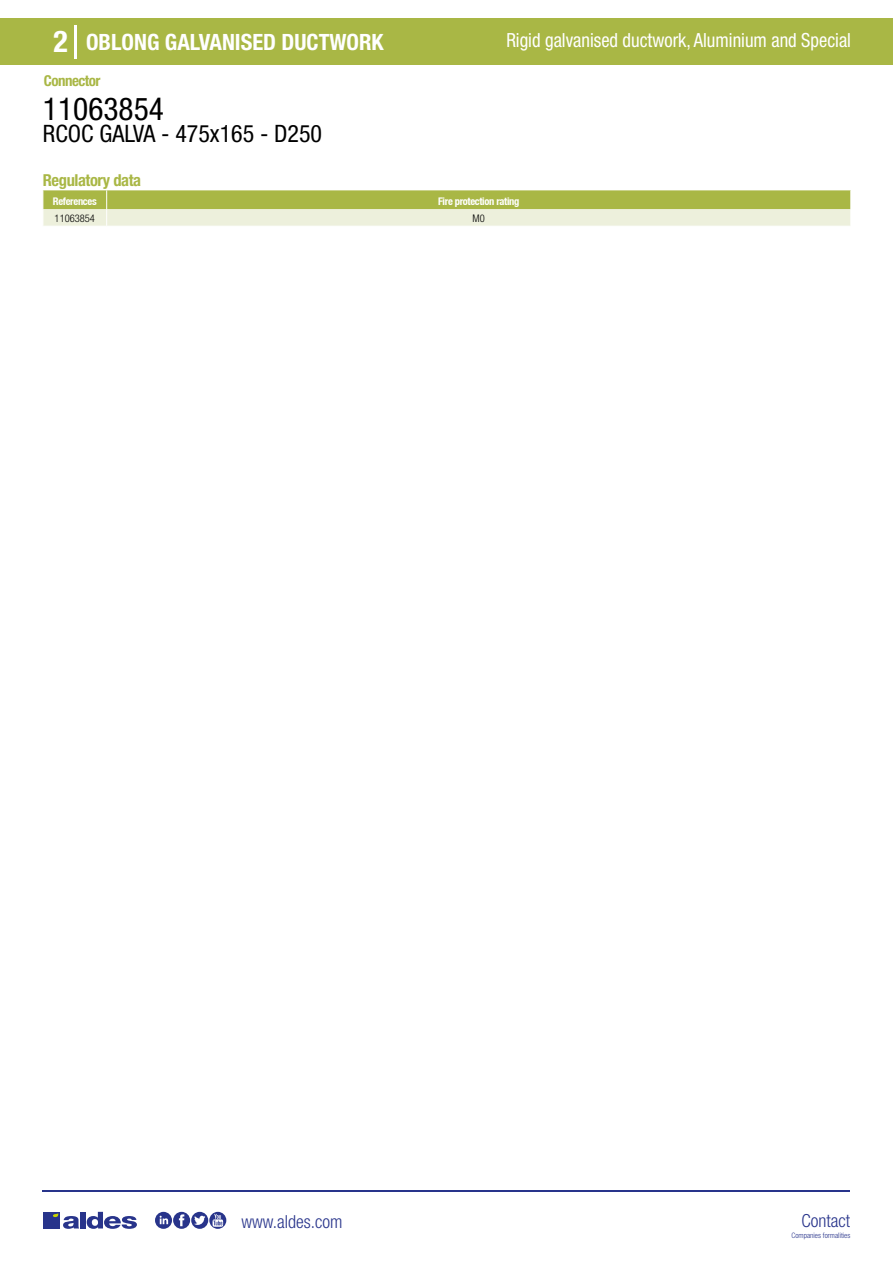
<style>
.page{position:relative;width:893px;height:1263px;background:#fff}
.page>*{position:absolute;margin:0;border:0;box-sizing:border-box;transform-origin:0 0}
.t1{font:condensed 31.5px "Helvetica Neue LT Std";color:#000}
.t2{font:700 condensed 30px "Helvetica Neue LT Std";color:#fff}
.t3{font:condensed 24px "Helvetica Neue LT Std";color:#000}
.t4{font:700 condensed 22.5px "Helvetica Neue LT Std";color:#fff}
.t5{font:condensed 19.5px "Helvetica Neue LT Std";color:#fff;scale:.95 1}
.t6{font:300 condensed 18px "Helvetica Neue";color:#28348b}
.t7{font:700 condensed 16.5px "Helvetica Neue LT Std";letter-spacing:-.025em;color:#a9b745}
.t8{font:700 condensed 15px "Helvetica Neue LT Std";letter-spacing:-.035em;color:#a9b745}
.t9{font:700 condensed 10.5px "Helvetica Neue";letter-spacing:-.03em;color:#fff}
.t10{font:300 condensed 10.5px "Helvetica Neue";color:#000}
.t11{font:300 condensed 7.5px "Helvetica Neue";color:#28348b}
</style>
<div class="page">
<div style="left:0;top:18px;width:893px;height:46px;background:#a9b745"></div>
<hr style="left:74px;top:25px;width:2px;height:33px;background:#fff">
<hr style="left:43px;top:1190px;width:807px;height:1px;background:#28348b">
<svg style="left:155px;top:1212px;width:71px;height:17px"></svg>
<div style="left:43px;top:1212px;width:17px;height:16px;background:#28348b"></div>
<div style="left:80px;top:1212px;width:6px;height:16px;background:#28348b"></div>
<svg style="left:87px;top:1212px;width:50px;height:17px"></svg>
<svg style="left:53px;top:1213px;width:26px;height:16px"></svg>
<svg style="left:43px;top:190px;width:808px;height:36px;background:#cad28e"></svg>
<h2 class="t2" style="left:54px;top:24px;width:16px">2</h2>
<p class="t4" style="left:86px;top:28px;width:299px">OBLONG GALVANISED DUCTWORK</p>
<p class="t5" style="left:506px;top:29px;width:364px">Rigid galvanised ductwork, Aluminium and Special</p>
<p class="t8" style="left:44px;top:71px;width:58px">Connector</p>
<h1 class="t1" style="left:43px;top:91px;width:122px">11063854</h1>
<p class="t3" style="left:43px;top:120px;width:281px">RCOC GALVA - 475x165 - D250</p>
<p class="t7" style="left:43px;top:170px;width:100px">Regulatory data</p>
<p class="t9" style="left:53px;top:195px;width:45px">References</p>
<p class="t9" style="left:438px;top:195px;width:83px">Fire protection rating</p>
<p class="t10" style="left:55px;top:212px;width:42px">11063854</p>
<p class="t10" style="left:473px;top:212px;width:14px">M0</p>
<p class="t6" style="left:241px;top:1211px;width:102px">www.aldes.com</p>
<p class="t6" style="left:801px;top:1211px;width:50px">Contact</p>
<p class="t11" style="left:791px;top:1230px;width:60px">Companies formalities</p>
</div>
